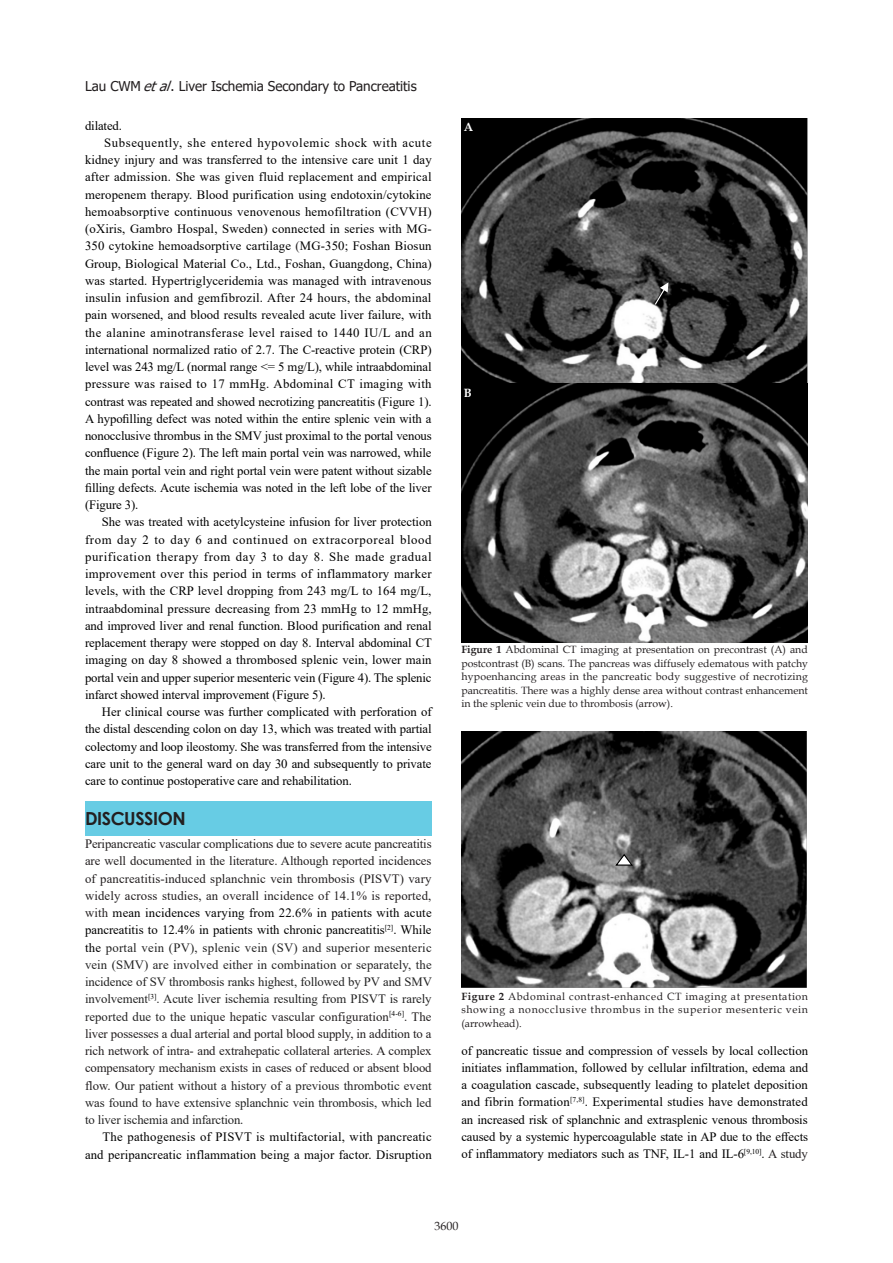
<style>
.page{position:relative;width:893px;height:1263px;background:#fff}
.page>*{position:absolute;margin:0;border:0;box-sizing:border-box;transform-origin:0 0}
.Abstract{font:700 18px "Century Gothic";letter-spacing:-.025em;color:#231f20}
.t1{font:13.5px "Tahoma";letter-spacing:-.005em;color:#231f20}
.t2{font:12.75px/17.2px "Times New Roman";letter-spacing:-.01em;color:#000;text-align:justify}
.t3{font:12.75px/17.2px "Times New Roman";letter-spacing:-.01em;color:#231f20;text-align:justify}
.t4{font:12.75px/17.2px "Times New Roman";letter-spacing:.01em;color:#000;text-align:right}
.t5{font:12px "Book Antiqua";color:#231f20}
.Tahoma-7{font:700 12px "Book Antiqua";color:#fff}
.Tahoma-7-2{font:10.5px/13.5px "Book Antiqua";color:#231f20;text-align:justify}
.s1{font-style:italic}
.s2{color:#231f20}
.s3{color:#000}
.s4{color:#232323}
.s5{font-weight:700}
</style>
<div class="page">
<div style="left:85px;top:801px;width:347px;height:34px;background:#67cce4"></div>
<img style="left:461px;top:119px;width:347px;height:523px">
<svg style="left:655px;top:282px;width:13px;height:23px"></svg>
<img style="left:461px;top:731px;width:346px;height:257px">
<svg style="left:615px;top:854px;width:18px;height:12px"></svg>
<p class="t1" style="left:85px;top:77px;width:333px">Lau CWM <span class="s1">etal</span>. Liver Ischemia Secondary to Pancreatitis</p>
<p class="t2" style="left:85px;top:116px;width:39px">dilated.</p>
<p class="t2" style="left:85px;top:133px;width:348px;text-indent:19px">Subsequently, she entered hypovolemic shock with acute kidney injury and was transferred to the intensive care unit 1 day after admission. She was given fluid replacement and empirical meropenem therapy. Blood purification using endotoxin/cytokine hemoabsorptive continuous venovenous hemofiltration (CVVH) (oXiris, Gambro Hospal, Sweden) connected in series with MG-350 cytokine hemoadsorptive cartilage <span class="s2">(</span>MG-350; Foshan Biosun Group, Biological Material Co., Ltd., Foshan, Guangdong, China) was started. Hypertriglyceridemia was managed with intravenous insulin infusion and gemfibrozil. After 24 hours, the abdominal pain worsened, and blood results revealed acute liver failure, with the alanine aminotransferase level raised to 1440 IU/L and an international normalized ratio of 2.7. The C-reactive protein (CRP) level was 243 mg/L (normal range &lt;= 5 mg/L), while intraabdominal pressure was raised to 17 mmHg. Abdominal CT imaging with contrast was repeated and showed necrotizing pancreatitis (Figure 1).<br>A hypofilling defect was noted within the entire splenic vein with a nonocclusive thrombus in the SMV just proximal to the portal venous confluence (Figure 2). The left main portal vein was narrowed, while the main portal vein and right portal vein were patent without sizable filling defects. Acute ischemia was noted in the left lobe of the liver (Figure 3).</p>
<p class="t2" style="left:85px;top:513px;width:348px;text-indent:17px">She was treated with acetylcysteine infusion for liver protection from day 2 to day 6 and continued on extracorporeal blood purification therapy from day 3 to day 8. She made gradual improvement over this period in terms of inflammatory marker levels, with the CRP level dropping from 243 mg/L to 164 mg/L, intraabdominal pressure decreasing from 23 mmHg to 12 mmHg, and improved liver and renal function. Blood purification and renal replacement therapy were stopped on day 8. Interval abdominal CT imaging on day 8 showed a thrombosed splenic vein, lower main portal vein and upper superior mesenteric vein (Figure 4). The splenic infarct showed interval improvement (Figure 5).</p>
<p class="t2" style="left:85px;top:703px;width:348px;text-indent:17px">Her clinical course was further complicated with perforation of the distal descending colon on day 13, which was treated with partial colectomy and loop ileostomy. She was transferred from the intensive care unit to the general ward on day 30 and subsequently to private care to continue postoperative care and rehabilitation.</p>
<p class="Abstract" style="left:85px;top:804px;width:102px">DISCUSSION</p>
<p class="t3" style="left:85px;top:835px;width:348px">Peripancreatic vascular complications due to severe acute pancreatitis are well documented in the literature. Although reported incidences of pancreatitis-induced splanchnic vein thrombosis (PISVT) vary widely across studies, an overall incidence of 14.1% is reported, with <span class="s3">mean incidences varying from 22.6% in patients with acute pancreatitis to 12.4% in patients with chronic pancreatitis</span><sup>[2]</sup><span class="s3">. While the</span> <span class="s4">portal vein (PV), splenic vein (SV) and superior mesenteric vein (SMV) are involved either in combination or separately, the incidence of SV thrombosis ranks highest, followed by PV and SMV involvement</span><sup>[3]</sup><span class="s4">. Acute liver ischemia resulting from PISVT is rarely reported due to the</span> unique hepatic vascular configuration<sup>[4-6]</sup>. The liver possesses a dual arterial and portal blood supply, in addition to a rich network of intra- and extrahepatic collateral arteries. A complex compensatory mechanism exists in cases of reduced or absent blood flow. <span class="s4">Our patient without a history of a previous thrombotic event was found to have extensive splanchnic vein thrombosis, which led to liver ischemia and infarction.</span></p>
<p class="t4" style="left:85px;top:1128px;width:348px">The pathogenesis of PISVT is multifactorial, with pancreatic and peripancreatic inflammation being a major factor. Disruption</p>
<p class="Tahoma-7" style="left:464px;top:119px;width:11px">A</p>
<p class="Tahoma-7" style="left:464px;top:384px;width:10px">B</p>
<p class="Tahoma-7-2" style="left:461px;top:643px;width:348px"><span class="s5">Figure 1</span> Abdominal CT imaging at presentation on precontrast (A) and postcontrast (B) scans. The pancreas was diffusely edematous with patchy hypoenhancing areas in the pancreatic body suggestive of necrotizing pancreatitis. There was a highly dense area without contrast enhancement in the splenic vein due to thrombosis (arrow).</p>
<p class="Tahoma-7-2" style="left:461px;top:989px;width:348px"><span class="s5">Figure 2</span> Abdominal contrast-enhanced CT imaging at presentation showing a nonocclusive thrombus in the superior mesenteric vein (arrowhead).</p>
<p class="t2" style="left:461px;top:1041px;width:348px">of pancreatic tissue and compression of vessels by local collection initiates inflammation, followed by cellular infiltration, edema and a coagulation cascade, subsequently leading to platelet deposition and fibrin formation<sup>[7,8]</sup>. Experimental studies have demonstrated an increased risk of splanchnic and extrasplenic venous thrombosis caused by a systemic hypercoagulable state in AP due to the effects of inflammatory mediators such as TNF, IL-1 and IL-6<sup>[9,10]</sup>. <span class="s2">A study</span></p>
<p class="t5" style="left:434px;top:1217px;width:25px">3600</p>
</div>
